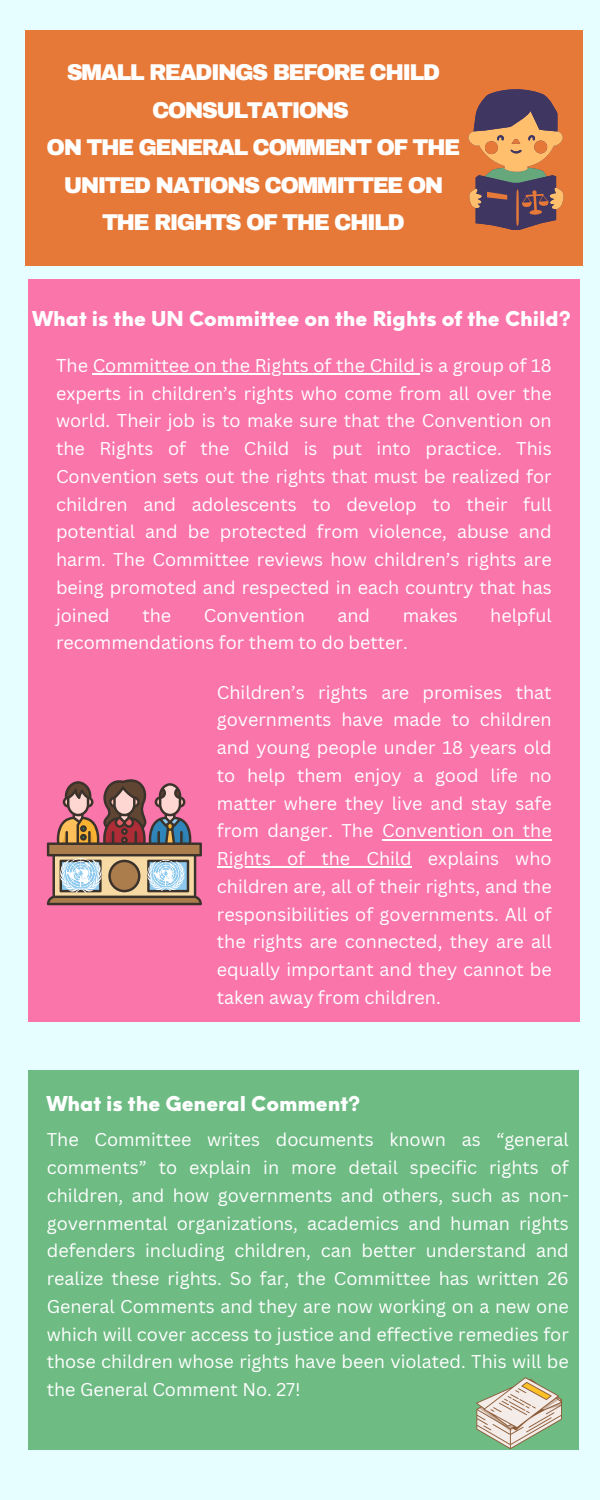
<style>
.page{position:relative;width:600px;height:1500px;background:#e6feff}
.page>*{position:absolute;margin:0;border:0;box-sizing:border-box;transform-origin:0 0}
.t1{font:900 22.4px/37.5px "Archivo";letter-spacing:-.07em;color:#fff;text-align:center}
.t2{font:900 20px "Neue Einstellung";color:#fff}
.t3{font:18px/27.8px "Canva Sans";color:#fff;text-align:justify}
</style>
<div class="page">
<div style="left:28px;top:1070px;width:551px;height:379px;background:#6ebb84"></div>
<div style="left:25px;top:31px;width:558px;height:235px;background:#e77938"></div>
<div style="left:28px;top:279px;width:552px;height:743px;background:#fa75aa"></div>
<svg style="left:468px;top:89px;width:96px;height:141px"></svg>
<svg style="left:476px;top:1377px;width:86px;height:72px"></svg>
<hr style="left:93px;top:373px;width:327px;height:2px;background:#fff">
<svg style="left:47px;top:779px;width:155px;height:126px"></svg>
<hr style="left:382px;top:839px;width:170px;height:1px;background:#fff">
<hr style="left:217px;top:867px;width:195px;height:1px;background:#fff">
<p class="t1" style="left:47px;top:54px;width:415px">SMALL READINGS BEFORE CHILD<br>CONSULTATIONS<br>ON THE GENERAL COMMENT OF THE<br>UNITED NATIONS COMMITTEE ON<br>THE RIGHTS OF THE CHILD</p>
<p class="t2" style="left:32px;top:300px;width:540px">What is the UN Committee on the Rights of the Child?</p>
<h1 class="t3" style="left:56px;top:351px;width:497px">The Committee on the Rights of the Child is a group of 18</h1>
<p class="t3" style="left:56px;top:379px;width:497px">experts in children’s rights who come from all over the world. Their job is to make sure that the Convention on the Rights of the Child is put into practice. This Convention sets out the rights that must be realized for children and adolescents to develop to their full potential and be protected from violence, abuse and harm. The Committee reviews how children’s rights are being promoted and respected in each country that has joined</p>
<p class="t3" style="left:142px;top:601px;width:30px">the</p>
<p class="t3" style="left:204px;top:601px;width:103px">Convention</p>
<p class="t3" style="left:337px;top:601px;width:34px">and</p>
<p class="t3" style="left:403px;top:601px;width:56px">makes</p>
<p class="t3" style="left:490px;top:601px;width:63px">helpful</p>
<p class="t3" style="left:56px;top:629px;width:353px">recommendations for them to do better.</p>
<h2 class="t3" style="left:217px;top:678px;width:336px">Children’s rights are promises that governments have made to children and young people under 18 years old to help them enjoy a good life no matter where they live and stay safe from danger. The Convention on the</h2>
<p class="t3" style="left:217px;top:844px;width:336px">Rights of the Child explains who children are, all of their rights, and the responsibilities of governments. All of the rights are connected, they are all equally important and they cannot be taken away from children.</p>
<p class="t2" style="left:47px;top:1086px;width:315px">What is the General Comment?</p>
<p class="t3" style="left:47px;top:1125px;width:524px">The Committee writes documents known as “general comments” to explain in more detail specific rights of children, and how governments and others, such as non&shy;governmental organizations, academics and human rights defenders including children, can better understand and realize these rights. So far, the Committee has written 26<br>General Comments and they are now working on a new one which will cover access to justice and effective remedies for those children whose rights have been violated. This will be the General Comment No. 27!</p>
</div>
